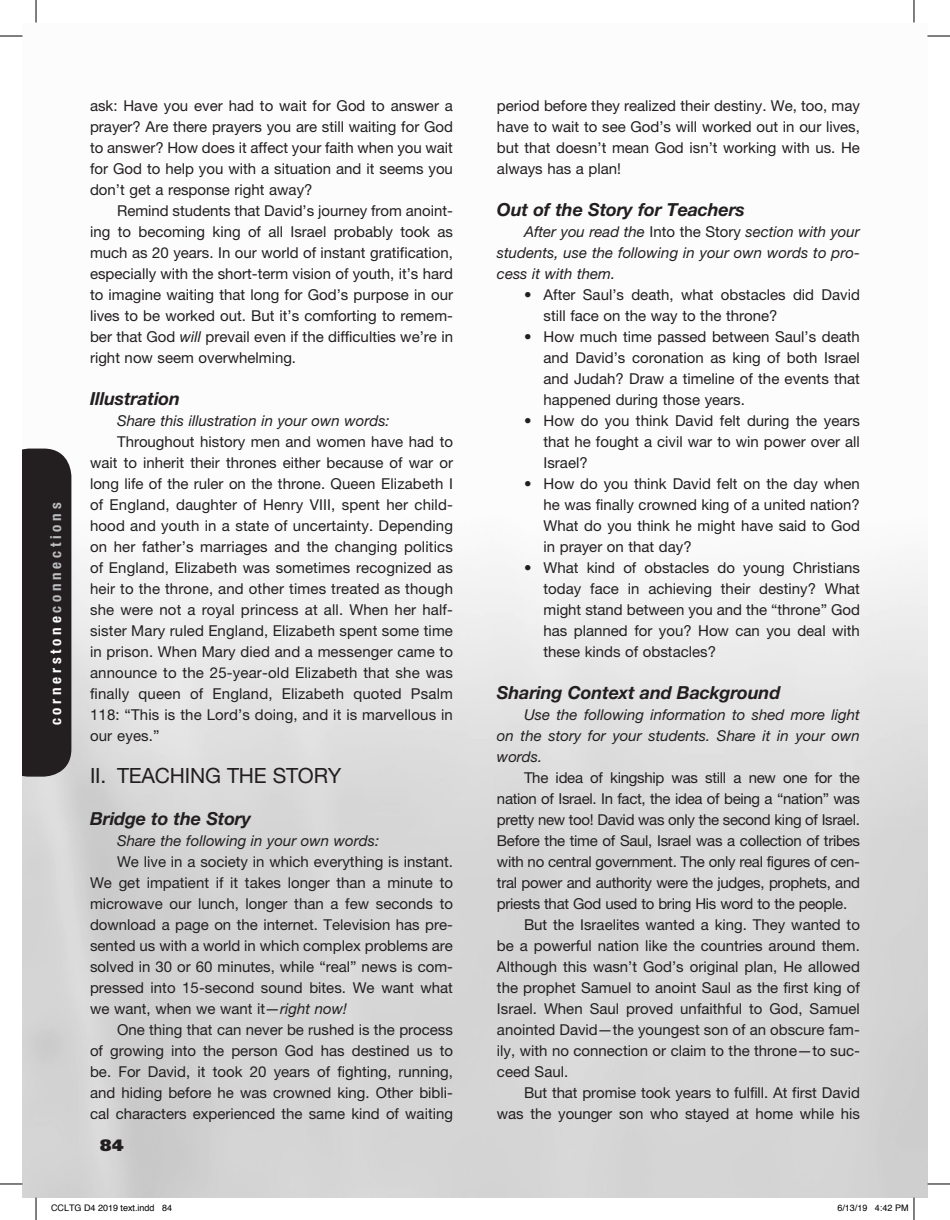
<style>
.page{position:relative;width:950px;height:1220px;background:#fff}
.page>*{position:absolute;margin:0;border:0;box-sizing:border-box;transform-origin:0 0}
.t1{font:21px "Helvetica Neue";letter-spacing:-.01em;color:#231f20}
.t2{font:italic 700 18px "Helvetica Neue";letter-spacing:-.01em;color:#231f20}
.t3{font:900 16.5px "Frutiger";color:#231f20}
.t4{font:15px/21px "Helvetica Neue";color:#231f20;text-align:justify}
.t5{font:15px "Helvetica Neue";letter-spacing:-.02em;color:#231f20}
.t6{font:italic 15px/21px "Helvetica Neue";color:#231f20;text-align:justify}
.t7{font:700 condensed 15px "Helvetica Neue";letter-spacing:.25em;color:#fff}
.t8{font:9px "Helvetica";color:#000}
.s1{color:#bcbdc0}
.s2{font-style:italic}
.s3{font-style:normal}
</style>
<div class="page">
<img style="left:22px;top:35px;width:905px;height:1162px">
<div style="left:22px;top:448px;width:49px;height:328px;background:#231f20"></div>
<svg style="left:0;top:36px;width:22px;height:1px"></svg>
<svg style="left:927px;top:36px;width:23px;height:1px"></svg>
<svg style="left:0;top:1183px;width:22px;height:1px"></svg>
<svg style="left:927px;top:1183px;width:23px;height:1px"></svg>
<svg style="left:36px;top:0;width:1px;height:22px"></svg>
<svg style="left:36px;top:1197px;width:1px;height:23px"></svg>
<svg style="left:913px;top:0;width:1px;height:22px"></svg>
<svg style="left:874px;top:1197px;width:40px;height:23px"></svg>
<p class="t7" style="left:47px;top:725px;width:224px;rotate:-90deg">cornerstone<span class="s1">connections</span></p>
<p class="t4" style="left:90px;top:95px;width:364px">ask: Have you ever had to wait for God to answer a prayer? Are there prayers you are still waiting for God to answer? How does it affect your faith when you wait for God to help you with a situation and it seems you don’t get a response right away?</p>
<p class="t4" style="left:90px;top:200px;width:364px;text-indent:27px">Remind students that David’s journey from anoint&shy;ing to becoming king of all Israel probably took as much as 20 years. In our world of instant gratification, especially with the short-term vision of youth, it’s hard to imagine waiting that long for God’s purpose in our lives to be worked out. But it’s comforting to remem&shy;ber that God <span class="s2">will</span> prevail even if the difficulties we’re in right now seem overwhelming.</p>
<p class="t2" style="left:90px;top:387px;width:91px">Illustration</p>
<p class="t6" style="left:117px;top:410px;width:274px">Share this illustration in your own words:</p>
<p class="t4" style="left:90px;top:431px;width:364px;text-indent:27px">Throughout history men and women have had to wait to inherit their thrones either because of war or long life of the ruler on the throne. Queen Elizabeth I of England, daughter of Henry VIII, spent her child&shy;hood and youth in a state of uncertainty. Depending on her father’s marriages and the changing politics of England, Elizabeth was sometimes recognized as heir to the throne, and other times treated as though she were not a royal princess at all. When her half&shy;sister Mary ruled England, Elizabeth spent some time in prison. When Mary died and a messenger came to announce to the 25-year-old Elizabeth that she was finally queen of England, Elizabeth quoted Psalm 118: “This is the Lord’s doing, and it is marvellous in our eyes.”</p>
<h1 class="t1" style="left:90px;top:763px;width:253px">II. TEACHING THE STORY</h1>
<p class="t2" style="left:90px;top:807px;width:162px">Bridge to the Story</p>
<p class="t6" style="left:117px;top:830px;width:263px">Share the following in your own words:</p>
<p class="t4" style="left:90px;top:851px;width:364px;text-indent:27px">We live in a society in which everything is instant.<br>We get impatient if it takes longer than a minute to microwave our lunch, longer than a few seconds to download a page on the internet. Television has pre&shy;sented us with a world in which complex problems are solved in 30 or 60 minutes, while “real” news is com&shy;pressed into 15-second sound bites. We want what we want, when we want it<span class="s2">—right now!</span></p>
<p class="t4" style="left:90px;top:1019px;width:364px;text-indent:27px">One thing that can never be rushed is the process of growing into the person God has destined us to be. For David, it took 20 years of fighting, running, and hiding before he was crowned king. Other bibli&shy;cal characters experienced the same kind of waiting</p>
<p class="t3" style="left:100px;top:1135px;width:25px">84</p>
<p class="t4" style="left:497px;top:95px;width:364px">period before they realized their destiny. We, too, may have to wait to see God’s will worked out in our lives, but that doesn’t mean God isn’t working with us. He always has a plan!</p>
<p class="t2" style="left:497px;top:198px;width:249px">Out of the Story for Teachers</p>
<p class="t6" style="left:497px;top:221px;width:364px;text-indent:27px">After you read the <span class="s3">Into the Story</span> section with your students, use the following in your own words to pro&shy;cess it with them.</p>
<p class="t4" style="left:543px;top:284px;width:318px;text-indent:-20px">• After Saul’s death, what obstacles did David still face on the way to the throne?</p>
<p class="t4" style="left:543px;top:326px;width:318px;text-indent:-20px">• How much time passed between Saul’s death and David’s coronation as king of both Israel and Judah? Draw a timeline of the events that happened during those years.</p>
<p class="t4" style="left:543px;top:410px;width:318px;text-indent:-20px">• How do you think David felt during the years that he fought a civil war to win power over all Israel?</p>
<p class="t4" style="left:543px;top:473px;width:318px;text-indent:-20px">• How do you think David felt on the day when he was finally crowned king of a united nation?<br>What do you think he might have said to God in prayer on that day?</p>
<p class="t4" style="left:543px;top:557px;width:318px;text-indent:-20px">• What kind of obstacles do young Christians today face in achieving their destiny? What might stand between you and the “throne” God has planned for you? How can you deal with these kinds of obstacles?</p>
<p class="t2" style="left:497px;top:681px;width:285px">Sharing Context and Background</p>
<p class="t6" style="left:497px;top:704px;width:364px;text-indent:27px">Use the following information to shed more light on the story for your students. Share it in your own words.</p>
<p class="t5" style="left:524px;top:769px;width:337px">The idea of kingship was still a new one for the</p>
<p class="t5" style="left:497px;top:790px;width:364px">nation of Israel. In fact, the idea of being a “nation” was</p>
<p class="t5" style="left:497px;top:811px;width:364px">pretty new too! David was only the second king of Israel.</p>
<p class="t5" style="left:497px;top:832px;width:364px">Before the time of Saul, Israel was a collection of tribes</p>
<p class="t5" style="left:497px;top:853px;width:364px">with no central government. The only real figures of cen-</p>
<p class="t5" style="left:497px;top:874px;width:364px">tral power and authority were the judges, prophets, and</p>
<p class="t5" style="left:497px;top:895px;width:352px">priests that God used to bring His word to the people.</p>
<p class="t4" style="left:524px;top:914px;width:337px">But the Israelites wanted a king. They wanted to</p>
<p class="t4" style="left:497px;top:935px;width:364px">be a powerful nation like the countries around them.</p>
<p class="t4" style="left:497px;top:956px;width:364px">Although this wasn’t God’s original plan, He allowed</p>
<p class="t4" style="left:497px;top:977px;width:364px">the prophet Samuel to anoint Saul as the first king of</p>
<p class="t4" style="left:497px;top:998px;width:364px">Israel. When Saul proved unfaithful to God, Samuel</p>
<p class="t4" style="left:497px;top:1019px;width:364px">anointed David<span class="s2">—</span>the youngest son of an obscure fam-</p>
<p class="t4" style="left:497px;top:1040px;width:364px">ily, with no connection or claim to the throne<span class="s2">—</span>to suc-</p>
<p class="t4" style="left:497px;top:1061px;width:73px">ceed Saul.</p>
<p class="t4" style="left:524px;top:1082px;width:337px">But that promise took years to fulfill. At first David</p>
<p class="t4" style="left:497px;top:1103px;width:364px">was the younger son who stayed at home while his</p>
<p class="t8" style="left:51px;top:1200px;width:123px">CCLTG D4 2019 text.indd 84</p>
<p class="t8" style="left:837px;top:1200px;width:73px">6/13/19 4:42 PM</p>
</div>
